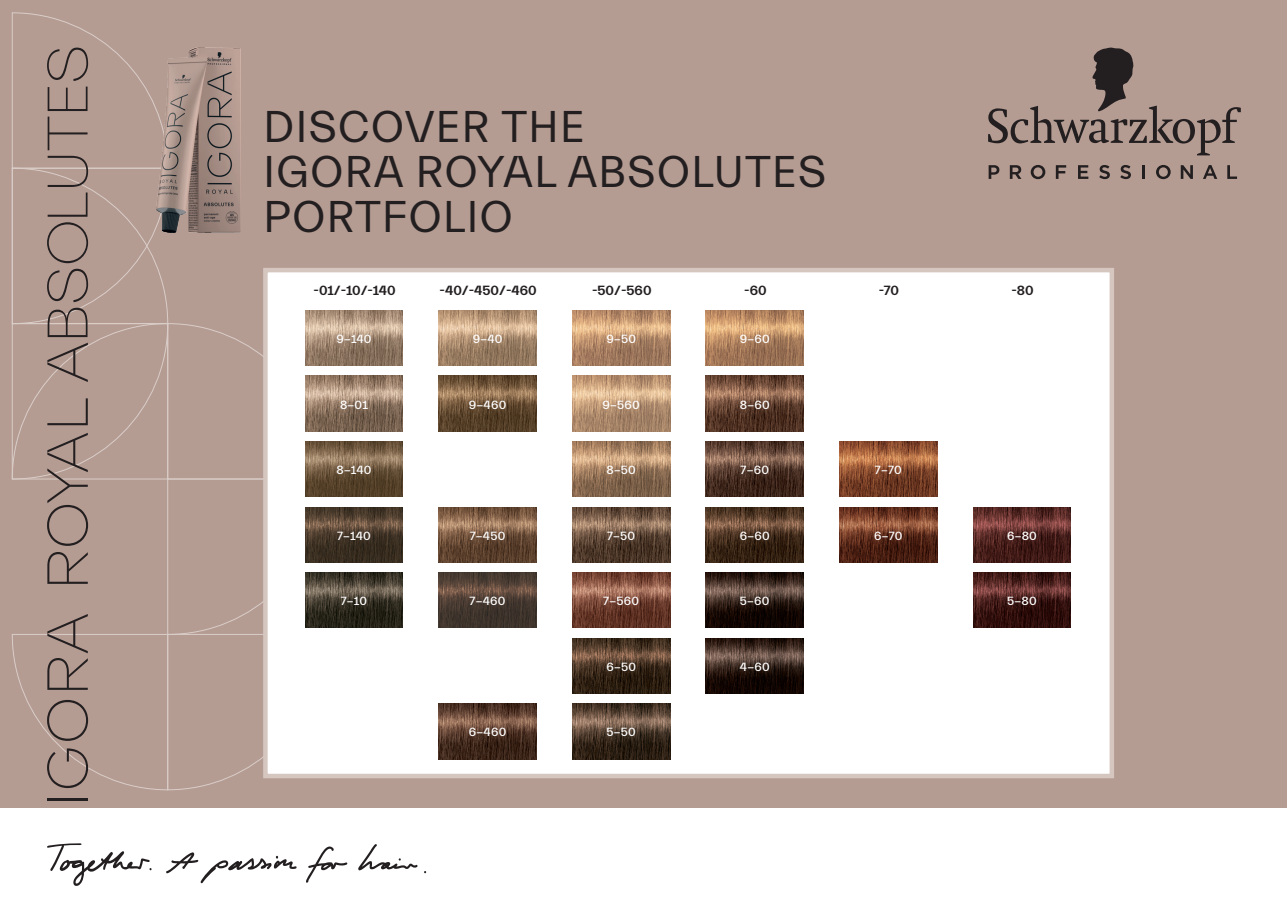
<style>
.page{position:relative;width:1287px;height:918px;background:#fff}
.page>*{position:absolute;margin:0;border:0;box-sizing:border-box;transform-origin:0 0}
.t1{font:45px/45px "Everett";letter-spacing:.02em;color:#231f20}
.t2{font:700 13.5px "Everett";color:#231f20}
.t3{font:500 12px "Everett";letter-spacing:.02em;color:#fff}
</style>
<div class="page">
<div style="left:0;top:0;width:1286px;height:911px;background:#b59c93"></div>
<div style="left:263px;top:268px;width:850px;height:510px;background:#fff;border:4px solid #d6c6c0"></div>
<div style="left:0;top:808px;width:1286px;height:110px;background:#fff"></div>
<svg style="left:306px;top:846px;width:41px;height:36px"></svg>
<svg style="left:358px;top:844px;width:59px;height:26px"></svg>
<svg style="left:166px;top:852px;width:131px;height:31px"></svg>
<svg style="left:47px;top:843px;width:105px;height:43px"></svg>
<svg style="left:988px;top:48px;width:252px;height:107px"></svg>
<svg style="left:988px;top:165px;width:11px;height:14px"></svg>
<svg style="left:1009px;top:165px;width:12px;height:14px"></svg>
<svg style="left:1030px;top:165px;width:15px;height:14px"></svg>
<svg style="left:1055px;top:165px;width:11px;height:14px"></svg>
<svg style="left:1078px;top:165px;width:10px;height:14px"></svg>
<svg style="left:1099px;top:165px;width:10px;height:14px"></svg>
<svg style="left:1120px;top:165px;width:10px;height:14px"></svg>
<svg style="left:1142px;top:165px;width:2px;height:14px"></svg>
<svg style="left:1156px;top:165px;width:14px;height:14px"></svg>
<svg style="left:1180px;top:165px;width:12px;height:14px"></svg>
<svg style="left:1203px;top:165px;width:14px;height:14px"></svg>
<svg style="left:1227px;top:165px;width:9px;height:14px"></svg>
<hr style="left:47px;top:798px;width:41px;height:2px;background:#231f20">
<svg style="left:12px;top:13px;width:311px;height:777px"></svg>
<img style="left:839px;top:441px;width:98px;height:56px">
<img style="left:839px;top:507px;width:98px;height:55px">
<img style="left:305px;top:310px;width:98px;height:56px">
<img style="left:305px;top:376px;width:98px;height:55px">
<img style="left:305px;top:441px;width:98px;height:56px">
<img style="left:305px;top:507px;width:98px;height:55px">
<img style="left:305px;top:573px;width:98px;height:55px">
<img style="left:973px;top:507px;width:97px;height:55px">
<img style="left:973px;top:573px;width:97px;height:55px">
<img style="left:705px;top:310px;width:98px;height:56px">
<img style="left:705px;top:376px;width:98px;height:55px">
<img style="left:705px;top:441px;width:98px;height:56px">
<img style="left:705px;top:507px;width:98px;height:55px">
<img style="left:705px;top:573px;width:98px;height:55px">
<img style="left:705px;top:638px;width:98px;height:55px">
<img style="left:438px;top:310px;width:98px;height:56px">
<img style="left:438px;top:376px;width:98px;height:55px">
<img style="left:438px;top:507px;width:98px;height:55px">
<img style="left:438px;top:573px;width:98px;height:55px">
<img style="left:438px;top:704px;width:98px;height:55px">
<img style="left:572px;top:310px;width:98px;height:56px">
<img style="left:572px;top:376px;width:98px;height:55px">
<img style="left:572px;top:441px;width:98px;height:56px">
<img style="left:572px;top:507px;width:98px;height:55px">
<img style="left:572px;top:573px;width:98px;height:55px">
<img style="left:572px;top:638px;width:98px;height:55px">
<img style="left:572px;top:704px;width:98px;height:55px">
<h1 class="t1" style="left:263px;top:105px;width:564px">DISCOVER THE<br>IGORA ROYAL ABSOLUTES<br>PORTFOLIO</h1>
<p class="t2" style="left:313px;top:283px;width:84px">-01/-10/-140</p>
<p class="t3" style="left:336px;top:332px;width:37px">9-140</p>
<p class="t2" style="left:439px;top:283px;width:99px">-40/-450/-460</p>
<p class="t3" style="left:472px;top:332px;width:31px">9-40</p>
<p class="t2" style="left:592px;top:283px;width:61px">-50/-560</p>
<p class="t3" style="left:606px;top:332px;width:31px">9-50</p>
<p class="t2" style="left:744px;top:283px;width:24px">-60</p>
<p class="t3" style="left:739px;top:332px;width:31px">9-60</p>
<p class="t3" style="left:340px;top:398px;width:29px">8-01</p>
<p class="t3" style="left:469px;top:398px;width:39px">9-460</p>
<p class="t3" style="left:602px;top:398px;width:39px">9-560</p>
<p class="t3" style="left:739px;top:398px;width:31px">8-60</p>
<p class="t3" style="left:336px;top:463px;width:37px">8-140</p>
<p class="t3" style="left:606px;top:463px;width:31px">8-50</p>
<p class="t3" style="left:740px;top:463px;width:30px">7-60</p>
<p class="t3" style="left:337px;top:529px;width:35px">7-140</p>
<p class="t3" style="left:469px;top:529px;width:37px">7-450</p>
<p class="t3" style="left:607px;top:529px;width:30px">7-50</p>
<p class="t3" style="left:739px;top:529px;width:31px">6-60</p>
<p class="t3" style="left:341px;top:595px;width:28px">7-10</p>
<p class="t3" style="left:469px;top:595px;width:37px">7-460</p>
<p class="t3" style="left:603px;top:595px;width:37px">7-560</p>
<p class="t3" style="left:740px;top:595px;width:31px">5-60</p>
<p class="t3" style="left:606px;top:660px;width:31px">6-50</p>
<p class="t3" style="left:739px;top:660px;width:31px">4-60</p>
<p class="t3" style="left:469px;top:726px;width:39px">6-460</p>
<p class="t3" style="left:606px;top:726px;width:31px">5-50</p>
<p class="t2" style="left:878px;top:283px;width:22px">-70</p>
<p class="t3" style="left:874px;top:463px;width:28px">7-70</p>
<p class="t3" style="left:874px;top:529px;width:30px">6-70</p>
<p class="t2" style="left:1011px;top:283px;width:24px">-80</p>
<p class="t3" style="left:1006px;top:529px;width:31px">6-80</p>
<p class="t3" style="left:1007px;top:595px;width:31px">5-80</p>
</div>
